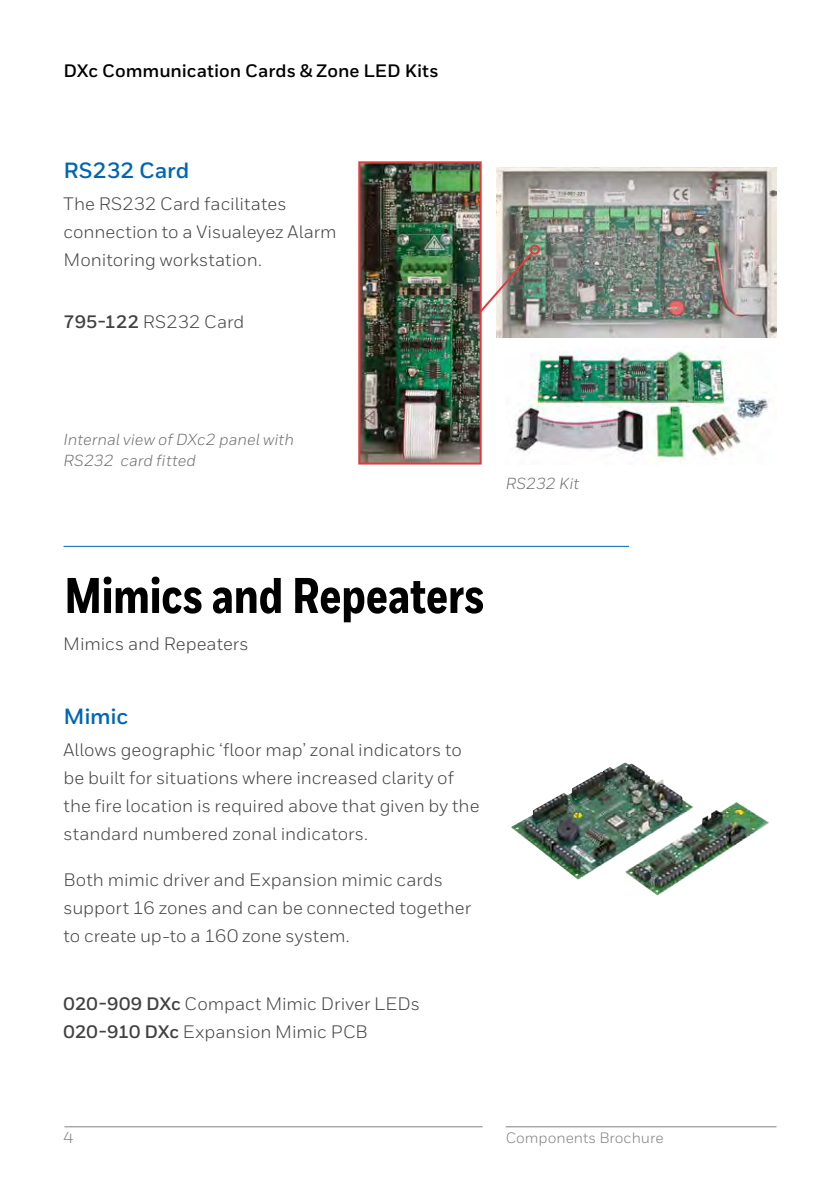
<style>
.page{position:relative;width:840px;height:1191px;background:#fff}
.page>*{position:absolute;margin:0;border:0;box-sizing:border-box;transform-origin:0 0}
.t1{font:800 50px "Honeywell Cond";letter-spacing:-.005em;color:#000}
.t2{font:700 22px "Honeywell Sans";color:#0066b3}
.t3{font:18px/28px "Honeywell Sans";color:#414042}
.t4{font:700 18px "Honeywell Sans";color:#000}
.t5{font:italic 16px/21px "Honeywell Sans";letter-spacing:.005em;color:#6d6e71}
.t6{font:16px "Honeywell Sans";color:#808285}
.t7{font:15px "Honeywell Sans";color:#808285}
.s1{font-weight:700}
</style>
<div class="page">
<img style="left:511px;top:762px;width:257px;height:133px">
<img style="left:514px;top:350px;width:255px;height:114px">
<img style="left:496px;top:168px;width:280px;height:170px">
<img style="left:361px;top:164px;width:117px;height:297px">
<div style="left:358px;top:161px;width:123px;height:303px;border:2px solid #e03a3e"></div>
<img style="left:477px;top:250px;width:58px;height:65px">
<div style="left:529px;top:244px;width:11px;height:11px;border:2px solid #e03a3e;border-radius:50%"></div>
<hr style="left:64px;top:1126px;width:418px;height:1px;background:#808285">
<hr style="left:505px;top:1126px;width:271px;height:1px;background:#808285">
<hr style="left:63px;top:546px;width:565px;height:1px;background:#0066b3">
<p class="t4" style="left:63px;top:60px;width:376px">DXc Communication Cards &amp; Zone LED Kits</p>
<p class="t2" style="left:63px;top:157px;width:127px">RS232 Card</p>
<p class="t3" style="left:63px;top:190px;width:274px">The RS232 Card facilitates connection to a Visualeyez Alarm<br>Monitoring workstation.</p>
<p class="t3" style="left:63px;top:308px;width:182px"><span class="s1">795-122</span> RS232 Card</p>
<p class="t5" style="left:63px;top:429px;width:232px">Internal view of DXc2 panel with<br>RS232 card fitted</p>
<p class="t5" style="left:505px;top:473px;width:75px">RS232 Kit</p>
<h1 class="t1" style="left:64px;top:565px;width:421px">Mimics and Repeaters</h1>
<p class="t3" style="left:63px;top:630px;width:187px">Mimics and Repeaters</p>
<p class="t2" style="left:63px;top:703px;width:66px">Mimic</p>
<p class="t3" style="left:63px;top:735px;width:417px">Allows geographic ‘floor map’ zonal indicators to be built for situations where increased clarity of the fire location is required above that given by the standard numbered zonal indicators.</p>
<p class="t3" style="left:63px;top:865px;width:409px">Both mimic driver and Expansion mimic cards support 16 zones and can be connected together to create up-to a 160 zone system.</p>
<p class="t3" style="left:63px;top:989px;width:358px"><span class="s1">020-909 DXc</span> Compact Mimic Driver LEDs<br><span class="s1">020-910 DXc</span> Expansion Mimic PCB</p>
<p class="t6" style="left:63px;top:1128px;width:11px">4</p>
<p class="t7" style="left:505px;top:1128px;width:159px">Components Brochure</p>
</div>
